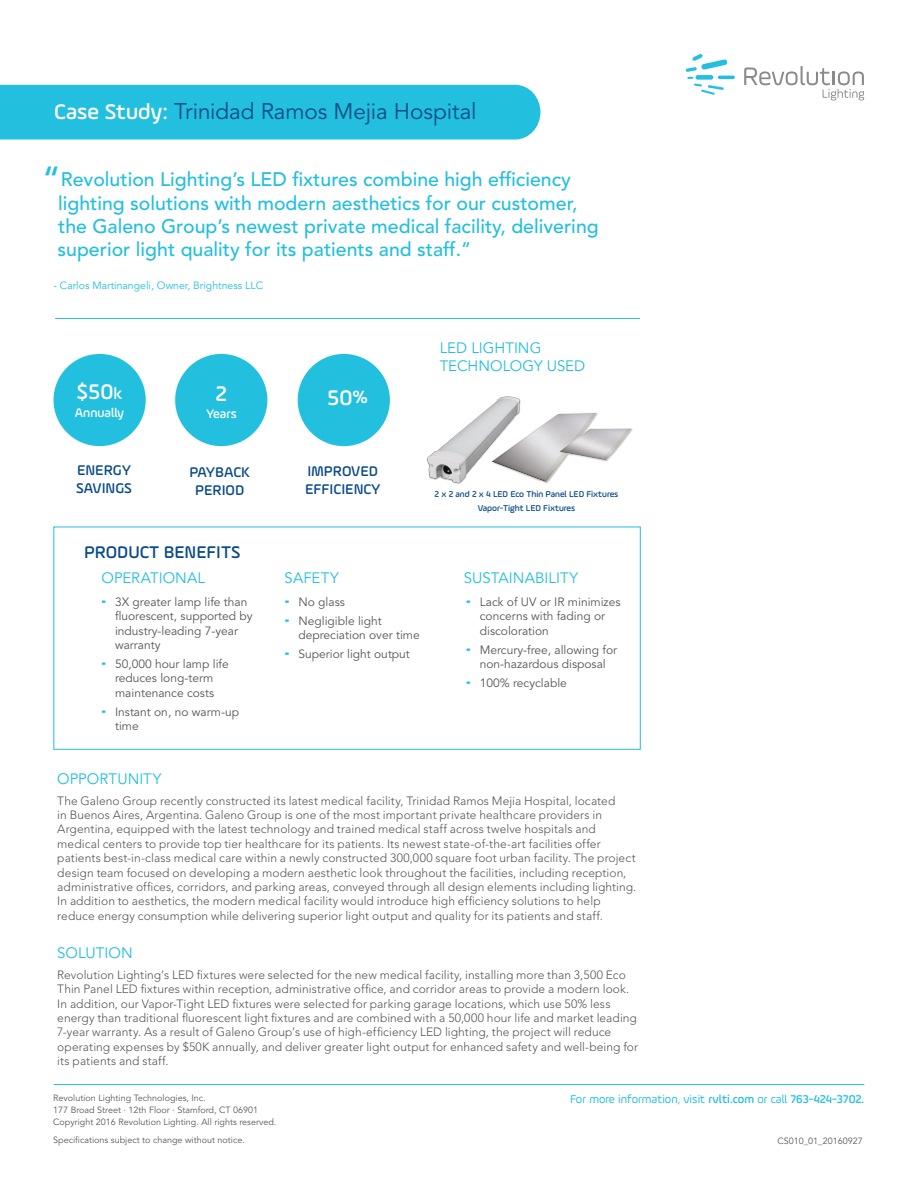
<style>
.page{position:relative;width:918px;height:1188px;background:#fff}
.page>*{position:absolute;margin:0;border:0;box-sizing:border-box;transform-origin:0 0}
.Secondary_Product_Na{font:22.5px "Avenir LT Std";letter-spacing:-.005em;color:#0b4b87}
.t1{font:500 22.5px "Ample";color:#fff}
.t2{font:500 19.5px/23.4px "Avenir LT Std";color:#22bfde}
.t3{font:500 18px "Ample";color:#0c4c87}
.t4{font:15px "Avenir LT Std";letter-spacing:.005em;color:#22bfde}
.Icon_Titles{font:500 15px "Ample";color:#0b4b87}
.t5{font:500 13.2px "Ample";color:#fff}
.Oppty_Solution_Text{font:300 12px/14.4px "Avenir LT Std";letter-spacing:.005em;color:#555659}
.t6{font:12px/14.4px "Avenir LT Std";color:#555659}
.t7{font:12px "Ample";color:#22bfde}
.Quote_Author{font:10.5px "Avenir LT Std";color:#22bfde}
.Doc_Control_Number{font:9px/12px "Avenir LT Std";color:#57585a}
.Photo_Thumb_Title{font:500 9px "Ample";color:#0b4b87}
.s1{font-family:"Ample";font-weight:500;color:#fff}
.s2{font-size:36px}
.s3{font-size:16.95px}
.s4{font-size:18.75px}
.s5{font-weight:500}
</style>
<div class="page">
<div style="left:0;top:85px;width:540px;height:55px;background:#22bfde"></div>
<hr style="left:55px;top:318px;width:585px;height:1px;background:#22bfde">
<svg style="left:686px;top:54px;width:49px;height:41px"></svg>
<svg style="left:744px;top:66px;width:120px;height:34px"></svg>
<div style="left:298px;top:354px;width:92px;height:92px;background:#22bfde;border-radius:50%"></div>
<div style="left:175px;top:354px;width:92px;height:92px;background:#22bfde;border-radius:50%"></div>
<div style="left:54px;top:354px;width:92px;height:92px;background:#22bfde;border-radius:50%"></div>
<div style="left:54px;top:526px;width:587px;height:224px;border:1px solid #22bfde"></div>
<img style="left:527px;top:412px;width:105px;height:71px">
<img style="left:427px;top:396px;width:100px;height:88px">
<hr style="left:54px;top:1084px;width:810px;height:1px;background:#22bfde">
<p class="Secondary_Product_Na" style="left:54px;top:98px;width:424px"><span class="s1">Case Study:</span> Trinidad Ramos Mejia Hospital</p>
<p class="t2" style="left:58px;top:168px;width:543px;text-indent:-15px"><span class="s2">“</span>Revolution Lighting’s LED fixtures combine high efficiency lighting solutions with modern aesthetics for our customer, the Galeno Group’s newest private medical facility, delivering superior light quality for its patients and staff.”</p>
<p class="Quote_Author" style="left:54px;top:279px;width:211px">- Carlos Martinangeli, Owner, Brightness LLC</p>
<p class="t1" style="left:77px;top:378px;width:47px">$50<span class="s3">k</span></p>
<p class="t5" style="left:75px;top:404px;width:51px">Annually</p>
<p class="Icon_Titles" style="left:77px;top:461px;width:56px">ENERGY</p>
<p class="Icon_Titles" style="left:76px;top:479px;width:58px">SAVINGS</p>
<p class="t1" style="left:216px;top:380px;width:13px">2</p>
<p class="t1" style="left:327px;top:384px;width:42px">50<span class="s4">%</span></p>
<p class="t5" style="left:206px;top:406px;width:32px">Years</p>
<p class="Icon_Titles" style="left:190px;top:463px;width:62px">PAYBACK</p>
<p class="Icon_Titles" style="left:195px;top:481px;width:51px">PERIOD</p>
<p class="Icon_Titles" style="left:308px;top:462px;width:72px">IMPROVED</p>
<p class="Icon_Titles" style="left:305px;top:480px;width:77px">EFFICIENCY</p>
<h3 class="t4" style="left:440px;top:340px;width:103px">LED LIGHTING</h3>
<h3 class="t4" style="left:440px;top:358px;width:147px">TECHNOLOGY USED</h3>
<p class="Photo_Thumb_Title" style="left:435px;top:489px;width:185px">2 x 2 and 2 x 4 LED Eco Thin Panel LED Fixtures</p>
<p class="Photo_Thumb_Title" style="left:478px;top:502px;width:99px">Vapor-Tight LED Fixtures</p>
<p class="t3" style="left:84px;top:541px;width:158px">PRODUCT BENEFITS</p>
<p class="t6" style="left:115px;top:595px;width:139px">3X greater lamp life than fluorescent, supported by industry-leading 7-year warranty</p>
<p class="t6" style="left:115px;top:657px;width:115px">50,000 hour lamp life reduces long-term maintenance costs</p>
<p class="t6" style="left:115px;top:705px;width:126px">Instant on, no warm-up time</p>
<h3 class="t4" style="left:102px;top:569px;width:105px">OPERATIONAL</h3>
<h3 class="t4" style="left:285px;top:569px;width:56px">SAFETY</h3>
<h3 class="t4" style="left:464px;top:569px;width:116px">SUSTAINABILITY</h3>
<p class="t6" style="left:480px;top:595px;width:142px">Lack of UV or IR minimizes concerns with fading or discoloration</p>
<p class="t6" style="left:480px;top:643px;width:139px">Mercury-free, allowing for non-hazardous disposal</p>
<p class="t6" style="left:480px;top:676px;width:89px">100% recyclable</p>
<p class="t6" style="left:298px;top:595px;width:48px">No glass</p>
<p class="t6" style="left:298px;top:614px;width:123px">Negligible light depreciation over time</p>
<p class="t6" style="left:298px;top:647px;width:113px">Superior light output</p>
<h3 class="t4" style="left:57px;top:770px;width:105px">OPPORTUNITY</h3>
<p class="Oppty_Solution_Text" style="left:57px;top:793px;width:581px">The Galeno Group recently constructed its latest medical facility, Trinidad Ramos Mejia Hospital, located<br>in Buenos Aires, Argentina. Galeno Group is one of the most important private healthcare providers in Argentina, equipped with the latest technology and trained medical staff across twelve hospitals and medical centers to provide top tier healthcare for its patients. Its newest state-of-the-art facilities offer patients best-in-class medical care within a newly constructed 300,000 square foot urban facility. The project design team focused on developing a modern aesthetic look throughout the facilities, including reception, administrative offices, corridors, and parking areas, conveyed through all design elements including lighting.<br>In addition to aesthetics, the modern medical facility would introduce high efficiency solutions to help reduce energy consumption while delivering superior light output and quality for its patients and staff.</p>
<h3 class="t4" style="left:57px;top:944px;width:77px">SOLUTION</h3>
<p class="Oppty_Solution_Text" style="left:57px;top:968px;width:582px">Revolution Lighting’s LED fixtures were selected for the new medical facility, installing more than 3,500 Eco Thin Panel LED fixtures within reception, administrative office, and corridor areas to provide a modern look.<br>In addition, our Vapor-Tight LED fixtures were selected for parking garage locations, which use 50% less energy than traditional fluorescent light fixtures and are combined with a 50,000 hour life and market leading 7-year warranty. As a result of Galeno Group’s use of high-efficiency LED lighting, the project will reduce operating expenses by $50K annually, and deliver greater light output for enhanced safety and well-being for its patients and staff.</p>
<p class="Doc_Control_Number" style="left:53px;top:1092px;width:154px">Revolution Lighting Technologies, Inc.</p>
<p class="t7" style="left:570px;top:1092px;width:296px">For more information, visit <span class="s5">rvlti.com</span> or call <span class="s5">763-424-3702.</span></p>
<p class="Doc_Control_Number" style="left:53px;top:1104px;width:225px">177 Broad Street · 12th Floor · Stamford, CT 06901<br>Copyright 2016 Revolution Lighting. All rights reserved.</p>
<p class="Doc_Control_Number" style="left:53px;top:1134px;width:193px">Specifications subject to change without notice.</p>
<p class="Doc_Control_Number" style="left:777px;top:1135px;width:87px">CS010_01_20160927</p>
</div>
